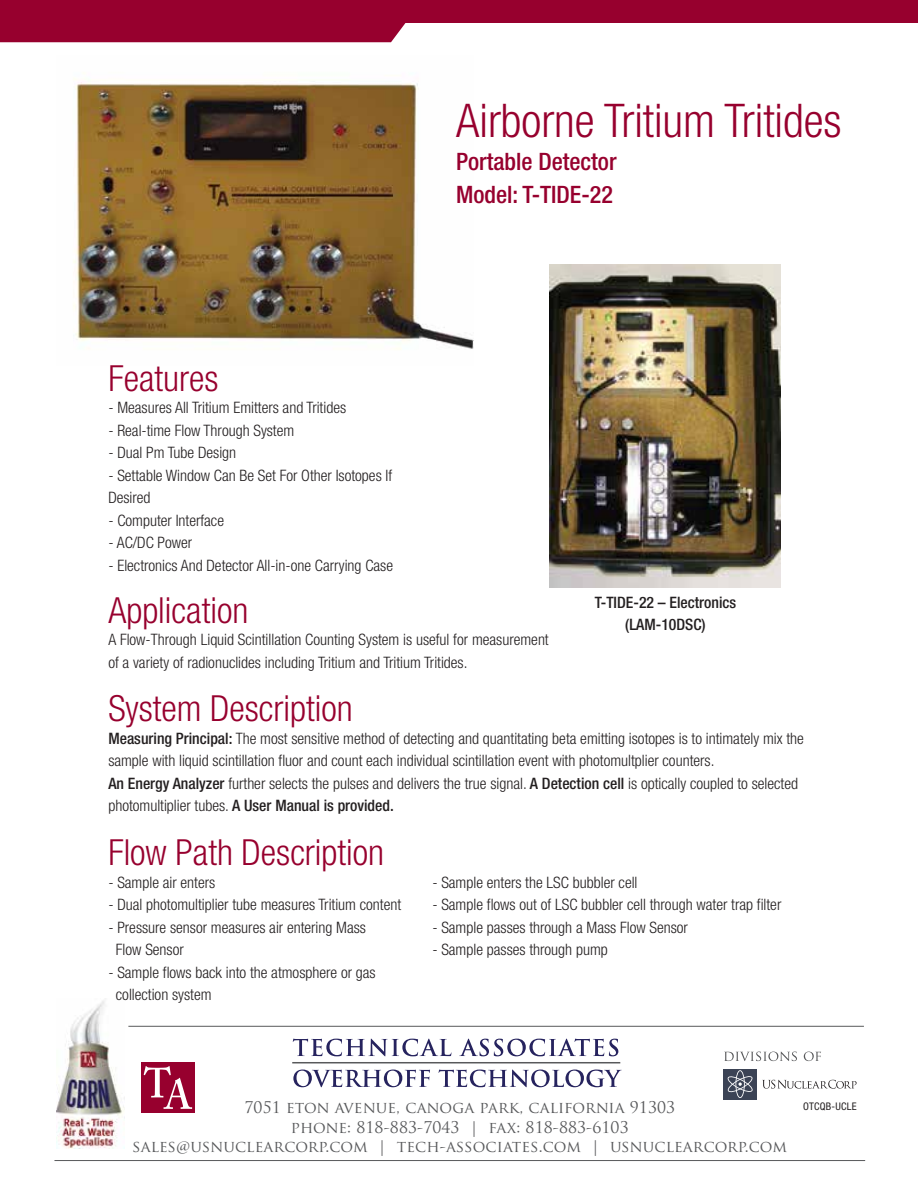
<style>
.page{position:relative;width:918px;height:1188px;background:#fff}
.page>*{position:absolute;margin:0;border:0;box-sizing:border-box;transform-origin:0 0}
.t1{font:300 condensed 46.5px "Helvetica Neue";color:#97002e}
.t2{font:300 condensed 36px "Helvetica Neue";color:#97002e}
.t3{font:500 condensed 24px/33px "Helvetica Neue";color:#97002e}
.t4{font:300 condensed 15.75px/22.5px "Helvetica Neue";color:#231f20}
.t5{font:15.75px/19.5px "Trajan Pro";letter-spacing:.005em;color:#58595b;text-align:center}
.t6{font:500 condensed 15.75px/22.5px "Helvetica Neue";color:#231f20;text-align:center}
.t7{font:condensed 10.5px "Helvetica Neue";letter-spacing:.02em;color:#231f20}
.s1{font-weight:500}
</style>
<div class="page">
<img style="left:73px;top:78px;width:401px;height:272px">
<div style="left:723px;top:1069px;width:34px;height:30px;background:#3b4355"></div>
<svg style="left:727px;top:1070px;width:26px;height:28px"></svg>
<div style="left:0;top:23px;width:406px;height:19px;background:#97002e"></div>
<div style="left:0;top:0;width:918px;height:23px;background:#97002e"></div>
<hr style="left:54px;top:1160px;width:811px;height:1px;background:#58595b">
<img style="left:57px;top:1000px;width:67px;height:149px">
<svg style="left:293px;top:1039px;width:158px;height:17px"></svg>
<svg style="left:459px;top:1039px;width:159px;height:17px"></svg>
<svg style="left:293px;top:1070px;width:137px;height:17px"></svg>
<svg style="left:439px;top:1070px;width:183px;height:17px"></svg>
<hr style="left:292px;top:1062px;width:328px;height:1px;background:#58595b">
<hr style="left:128px;top:1026px;width:736px;height:1px;background:#58595b">
<div style="left:141px;top:1062px;width:54px;height:51px;background:#97002e"></div>
<svg style="left:144px;top:1066px;width:48px;height:43px"></svg>
<svg style="left:724px;top:1052px;width:73px;height:9px"></svg>
<svg style="left:804px;top:1052px;width:17px;height:9px"></svg>
<svg style="left:762px;top:1080px;width:95px;height:9px"></svg>
<img style="left:550px;top:264px;width:230px;height:324px">
<h1 class="t1" style="left:456px;top:94px;width:387px">Airborne Tritium Tritides</h1>
<h3 class="t3" style="left:456px;top:145px;width:162px">Portable Detector<br>Model: T-TIDE-22</h3>
<h2 class="t2" style="left:108px;top:358px;width:112px">Features</h2>
<p class="t4" style="left:108px;top:396px;width:239px">- Measures All Tritium Emitters and Tritides</p>
<p class="t4" style="left:108px;top:419px;width:187px">- Real-time Flow Through System</p>
<p class="t4" style="left:108px;top:441px;width:129px">- Dual Pm Tube Design</p>
<p class="t4" style="left:108px;top:464px;width:285px">- Settable Window Can Be Set For Other Isotopes If<br>Desired</p>
<p class="t4" style="left:108px;top:509px;width:117px">- Computer Interface</p>
<p class="t4" style="left:108px;top:532px;width:85px">- AC/DC Power</p>
<p class="t4" style="left:108px;top:554px;width:286px">- Electronics And Detector All-in-one Carrying Case</p>
<p class="t6" style="left:595px;top:591px;width:143px">T-TIDE-22 – Electronics (LAM-10DSC)</p>
<h2 class="t2" style="left:108px;top:589px;width:141px">Application</h2>
<p class="t4" style="left:108px;top:628px;width:442px">A Flow-Through Liquid Scintillation Counting System is useful for measurement of a variety of radionuclides including Tritium and Tritium Tritides.</p>
<h2 class="t2" style="left:108px;top:688px;width:246px">System Description</h2>
<p class="t4" style="left:108px;top:727px;width:697px"><span class="s1">Measuring Principal:</span> The most sensitive method of detecting and quantitating beta emitting isotopes is to intimately mix the sample with liquid scintillation fluor and count each individual scintillation event with photomultplier counters.<br><span class="s1">An Energy Analyzer</span> further selects the pulses and delivers the true signal. <span class="s1">A Detection cell</span> is optically coupled to selected photomultiplier tubes. <span class="s1">A User Manual is provided.</span></p>
<h2 class="t2" style="left:108px;top:832px;width:277px">Flow Path Description</h2>
<p class="t4" style="left:108px;top:871px;width:108px">- Sample air enters</p>
<p class="t4" style="left:432px;top:871px;width:207px">- Sample enters the LSC bubbler cell</p>
<p class="t4" style="left:108px;top:893px;width:294px">- Dual photomultiplier tube measures Tritium content</p>
<p class="t4" style="left:432px;top:893px;width:351px">- Sample flows out of LSC bubbler cell through water trap filter</p>
<p class="t4" style="left:108px;top:916px;width:259px">- Pressure sensor measures air entering Mass</p>
<p class="t4" style="left:432px;top:916px;width:257px">- Sample passes through a Mass Flow Sensor</p>
<p class="t4" style="left:116px;top:938px;width:69px">Flow Sensor</p>
<p class="t4" style="left:432px;top:938px;width:177px">- Sample passes through pump</p>
<p class="t4" style="left:116px;top:961px;width:261px;text-indent:-8px">- Sample flows back into the atmosphere or gas collection system</p>
<p class="t5" style="left:245px;top:1098px;width:432px">7051 ETON AVENUE, CANOGA PARK, CALIFORNIA 91303</p>
<p class="t7" style="left:803px;top:1100px;width:55px">OTCQB-UCLE</p>
<p class="t5" style="left:132px;top:1117px;width:656px">PHONE: 818-883-7043 | FAX: 818-883-6103<br>SALES@USNUCLEARCORP.COM | TECH-ASSOCIATES.COM | USNUCLEARCORP.COM</p>
</div>
